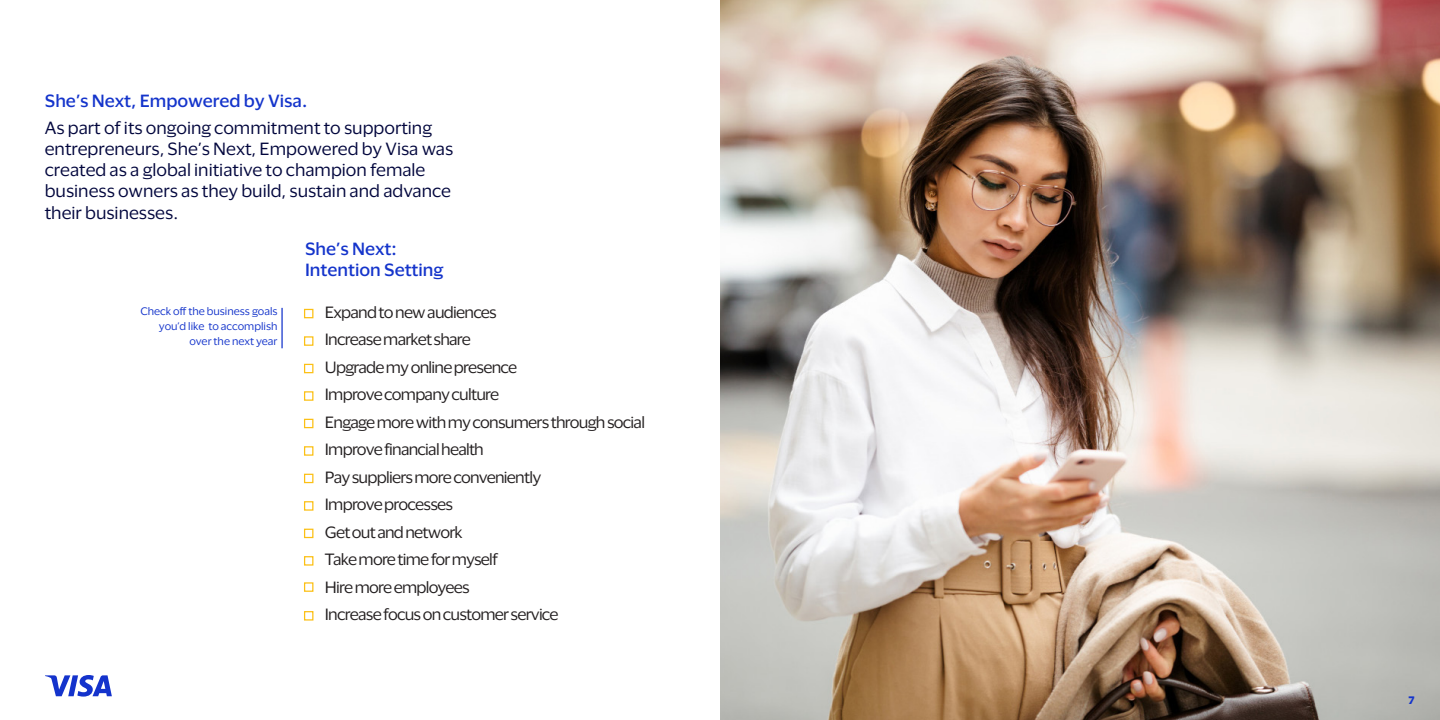
<style>
.page{position:relative;width:1440px;height:720px;background:#fff}
.page>*{position:absolute;margin:0;border:0;box-sizing:border-box;transform-origin:0 0}
.t1{font:16.25px/21.2px "Visa Dialect";color:#02063d}
.t2{font:500 16.25px "Visa Dialect";color:#1434cb}
.t3{font:15px "Visa Dialect";letter-spacing:-.05em;color:#231f20}
.t4{font:10px/15px "Visa Dialect";color:#1434cb;text-align:right}
.t5{font:700 10px "Visa Dialect";color:#1434cb}
</style>
<div class="page">
<div style="left:304px;top:309px;width:9px;height:9px;border:1px solid #fcc015"></div>
<div style="left:304px;top:336px;width:9px;height:10px;border:1px solid #fcc015"></div>
<div style="left:304px;top:364px;width:9px;height:9px;border:1px solid #fcc015"></div>
<div style="left:304px;top:419px;width:9px;height:9px;border:1px solid #fcc015"></div>
<div style="left:304px;top:501px;width:9px;height:10px;border:1px solid #fcc015"></div>
<div style="left:304px;top:529px;width:9px;height:9px;border:1px solid #fcc015"></div>
<div style="left:304px;top:556px;width:9px;height:10px;border:1px solid #fcc015"></div>
<div style="left:304px;top:391px;width:9px;height:10px;border:1px solid #fcc015"></div>
<div style="left:304px;top:582px;width:9px;height:10px;border:1px solid #fcc015"></div>
<div style="left:304px;top:474px;width:9px;height:9px;border:1px solid #fcc015"></div>
<hr style="left:281px;top:308px;width:2px;height:40px;background:#1434cb">
<div style="left:304px;top:611px;width:9px;height:10px;border:1px solid #fcc015"></div>
<img style="left:720px;top:0;width:720px;height:720px">
<div style="left:304px;top:446px;width:9px;height:10px;border:1px solid #fcc015"></div>
<svg style="left:45px;top:675px;width:67px;height:22px"></svg>
<p class="t2" style="left:45px;top:88px;width:264px">She’s Next, Empowered by Visa.</p>
<p class="t1" style="left:45px;top:116px;width:410px">As part of its ongoing commitment to supporting entrepreneurs, She’s Next, Empowered by Visa was created as a global initiative to champion female business owners as they build, sustain and advance their businesses.</p>
<p class="t4" style="left:140px;top:304px;width:139px">Check off the business goals you’d like to accomplish over the next year</p>
<p class="t2" style="left:305px;top:236px;width:93px">She’s Next:</p>
<p class="t2" style="left:305px;top:257px;width:140px">Intention Setting</p>
<p class="t3" style="left:325px;top:301px;width:173px">Expand to new audiences</p>
<p class="t3" style="left:325px;top:328px;width:148px">Increase market share</p>
<p class="t3" style="left:325px;top:356px;width:194px">Upgrade my online presence</p>
<p class="t3" style="left:325px;top:383px;width:176px">Improve company culture</p>
<p class="t3" style="left:325px;top:411px;width:322px">Engage more with my consumers through social</p>
<p class="t3" style="left:325px;top:438px;width:161px">Improve financial health</p>
<p class="t3" style="left:325px;top:466px;width:218px">Pay suppliers more conveniently</p>
<p class="t3" style="left:325px;top:493px;width:130px">Improve processes</p>
<p class="t3" style="left:325px;top:521px;width:139px">Get out and network</p>
<p class="t3" style="left:325px;top:548px;width:174px">Take more time for myself</p>
<p class="t3" style="left:325px;top:576px;width:146px">Hire more employees</p>
<p class="t3" style="left:325px;top:603px;width:235px">Increase focus on customer service</p>
<p class="t5" style="left:1408px;top:693px;width:7px">7</p>
</div>
